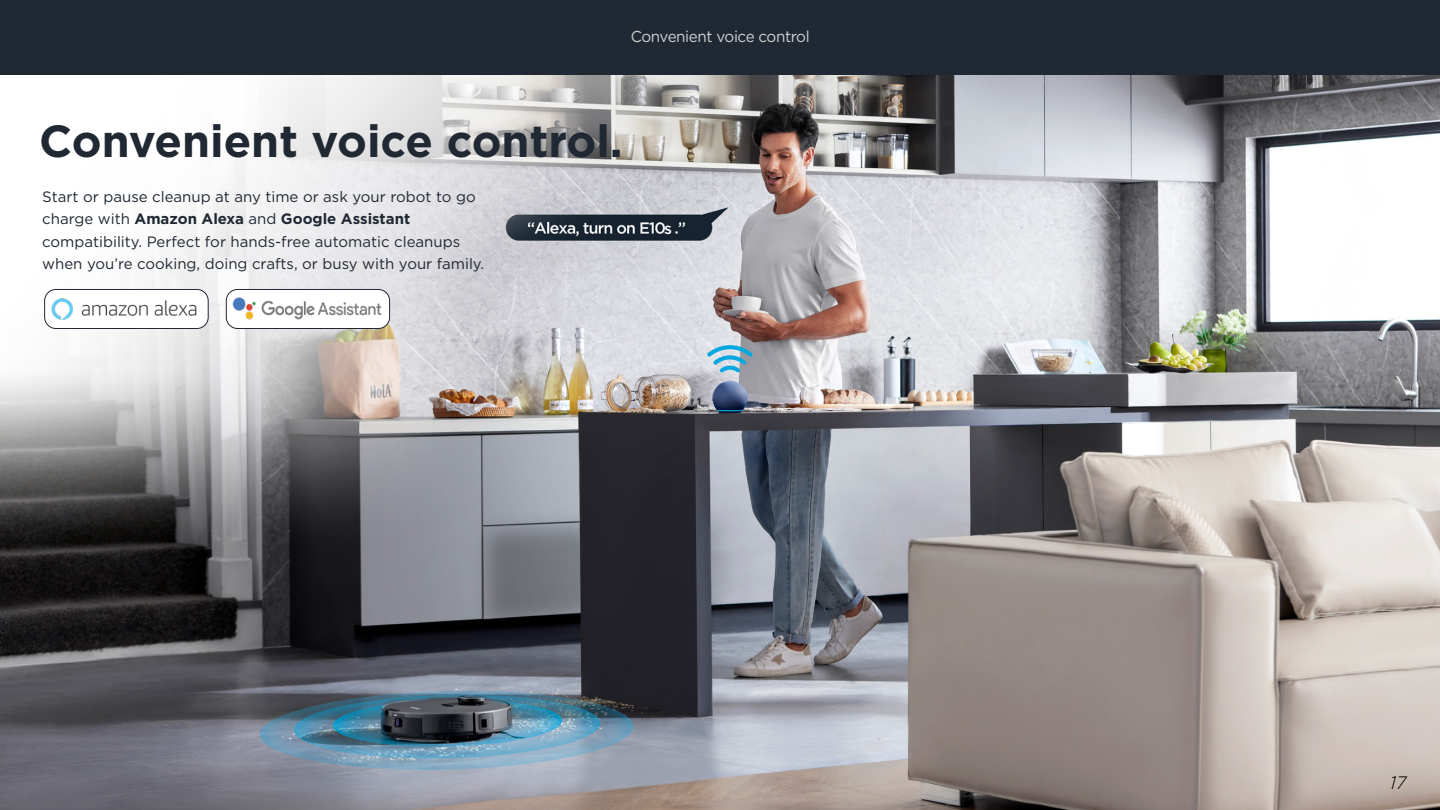
<style>
.page{position:relative;width:1440px;height:810px;background:#fff}
.page>*{position:absolute;margin:0;border:0;box-sizing:border-box;transform-origin:0 0}
.t1{font:700 45px "Gotham";color:#202833}
.t2{font:italic 300 18px "Gotham";color:#000}
.t3{font:15.75px "Gotham";letter-spacing:-.025em;color:#d1d1d1}
.t4{font:500 15.75px "Gotham";color:#fff}
.t5{font:15px/22.5px "Gotham";color:#202833}
.s1{font-weight:700}
</style>
<div class="page">
<img style="left:0;top:75px;width:1440px;height:735px">
<div style="left:0;top:0;width:1440px;height:75px;background:#202833"></div>
<img style="left:31px;top:287px;width:187px;height:44px">
<div style="left:226px;top:289px;width:164px;height:40px;background:#fff;border-radius:11px"></div>
<div style="left:226px;top:289px;width:164px;height:40px;border:1px solid #202833;border-radius:11px"></div>
<img style="left:232px;top:295px;width:165px;height:27px">
<div style="left:665px;top:218px;width:9px;height:19px;background:#19232f"></div>
<p class="t3" style="left:631px;top:26px;width:180px">Convenient voice control</p>
<h1 class="t1" style="left:39px;top:111px;width:585px">Convenient voice control.</h1>
<p class="t5" style="left:42px;top:185px;width:443px">Start or pause cleanup at any time or ask your robot to go charge with <span class="s1">Amazon Alexa</span> and <span class="s1">Google Assistant </span>compatibility. Perfect for hands-free automatic cleanups when you’re cooking, doing crafts, or busy with your family.</p>
<p class="t4" style="left:664px;top:218px;width:9px">s</p>
<p class="t2" style="left:1390px;top:771px;width:18px">17</p>
</div>
